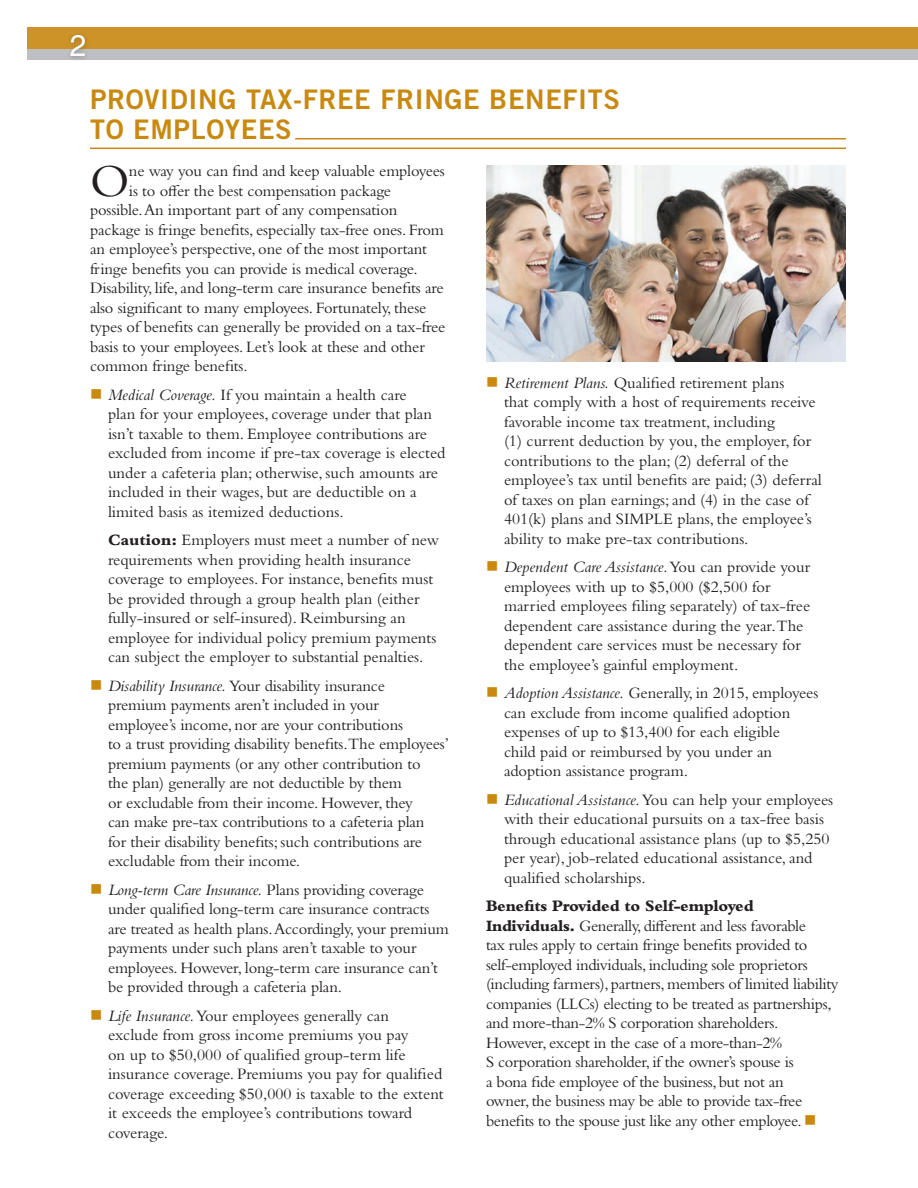
<style>
.page{position:relative;width:918px;height:1188px;background:#fff}
.page>*{position:absolute;margin:0;border:0;box-sizing:border-box;transform-origin:0 0}
.t1{font:47.85px "Bembo Std";color:#231f20}
.t2{font:30px "Helvetica LT Std";color:#fff}
.t3{font:27px/30px "Trade Gothic LT Std Bd 2";letter-spacing:.025em;color:#c8890e}
.t4{font:16.5px/19.5px "Bembo Std";letter-spacing:-.01em;color:#231f20}
.s1{color:#c8890e}
.s2{font-style:italic}
.s3{font-weight:800}
</style>
<div class="page">
<div style="left:27px;top:44px;width:891px;height:16px;background:#bebfc2"></div>
<div style="left:27px;top:27px;width:891px;height:22px;background:#cd9328"></div>
<hr style="left:295px;top:138px;width:551px;height:2px;background:#c8890e">
<hr style="left:90px;top:148px;width:756px;height:1px;background:#c8890e">
<div style="left:67px;top:31px;width:24px;height:31px;background:#231f20;opacity:.3"></div>
<img style="left:486px;top:165px;width:360px;height:197px">
<h2 class="t2" style="left:70px;top:28px;width:18px">2</h2>
<h3 class="t3" style="left:90px;top:84px;width:532px">PROVIDING TAX-FREE FRINGE BENEFITS<br>TO EMPLOYEES</h3>
<h1 class="t1" style="left:90px;top:153px;width:41px">O</h1>
<p class="t4" style="left:129px;top:161px;width:318px">ne way you can find and keep valuable employees</p>
<p class="t4" style="left:129px;top:180px;width:264px">is to offer the best compensation package</p>
<p class="t4" style="left:90px;top:200px;width:309px">possible. An important part of any compensation</p>
<p class="t4" style="left:90px;top:219px;width:355px">package is fringe benefits, especially tax-free ones. From</p>
<p class="t4" style="left:90px;top:239px;width:339px">an employee’s perspective, one of the most important</p>
<p class="t4" style="left:90px;top:258px;width:329px">fringe benefits you can provide is medical coverage.</p>
<p class="t4" style="left:90px;top:278px;width:355px">Disability, life, and long-term care insurance benefits are</p>
<p class="t4" style="left:90px;top:297px;width:338px">also significant to many employees. Fortunately, these</p>
<p class="t4" style="left:90px;top:317px;width:357px">types of benefits can generally be provided on a tax-free</p>
<p class="t4" style="left:90px;top:336px;width:336px">basis to your employees. Let’s look at these and other</p>
<p class="t4" style="left:90px;top:356px;width:159px">common fringe benefits.</p>
<p class="t4" style="left:108px;top:384px;width:339px;text-indent:-18px"><span class="s1">■</span> <span class="s2">Medical Coverage.</span> If you maintain a health care<br>plan for your employees, coverage under that plan isn’t taxable to them. Employee contributions are excluded from income if pre-tax coverage is elected under a cafeteria plan; otherwise, such amounts are included in their wages, but are deductible on a limited basis as itemized deductions.</p>
<p class="t4" style="left:108px;top:530px;width:333px"><span class="s3">Caution:</span> Employers must meet a number of new requirements when providing health insurance coverage to employees. For instance, benefits must be provided through a group health plan (either fully-insured or self-insured). Reimbursing an employee for individual policy premium payments can subject the employer to substantial penalties.</p>
<p class="t4" style="left:108px;top:675px;width:342px;text-indent:-18px"><span class="s1">■</span> <span class="s2">Disability Insurance.</span> Your disability insurance<br>premium payments aren’t included in your employee’s income, nor are your contributions<br>to a trust providing disability benefits.The employees’ premium payments (or any other contribution to<br>the plan) generally are not deductible by them<br>or excludable from their income. However, they<br>can make pre-tax contributions to a cafeteria plan<br>for their disability benefits; such contributions are excludable from their income.</p>
<p class="t4" style="left:108px;top:879px;width:342px;text-indent:-18px"><span class="s1">■</span> <span class="s2">Long-term Care Insurance.</span> Plans providing coverage under qualified long-term care insurance contracts are treated as health plans. Accordingly, your premium payments under such plans aren’t taxable to your employees. However, long-term care insurance can’t be provided through a cafeteria plan.</p>
<p class="t4" style="left:108px;top:1005px;width:337px;text-indent:-18px"><span class="s1">■</span> <span class="s2">Life Insurance.</span> Your employees generally can<br>exclude from gross income premiums you pay<br>on up to $50,000 of qualified group-term life insurance coverage. Premiums you pay for qualified coverage exceeding $50,000 is taxable to the extent it exceeds the employee’s contributions toward coverage.</p>
<p class="t4" style="left:504px;top:373px;width:319px;text-indent:-18px"><span class="s1">■</span> <span class="s2">Retirement Plans.</span> Qualified retirement plans<br>that comply with a host of requirements receive favorable income tax treatment, including<br>(1) current deduction by you, the employer, for contributions to the plan; (2) deferral of the employee’s tax until benefits are paid; (3) deferral of taxes on plan earnings; and (4) in the case of 401(k) plans and SIMPLE plans, the employee’s ability to make pre-tax contributions.</p>
<p class="t4" style="left:504px;top:557px;width:308px;text-indent:-18px"><span class="s1">■</span> <span class="s2">Dependent Care Assistance.</span> You can provide your employees with up to $5,000 ($2,500 for married employees filing separately) of tax-free dependent care assistance during the year.The dependent care services must be necessary for the employee’s gainful employment.</p>
<p class="t4" style="left:504px;top:683px;width:316px;text-indent:-18px"><span class="s1">■</span> <span class="s2">Adoption Assistance.</span> Generally, in 2015, employees can exclude from income qualified adoption expenses of up to $13,400 for each eligible<br>child paid or reimbursed by you under an adoption assistance program.</p>
<p class="t4" style="left:504px;top:790px;width:331px;text-indent:-18px"><span class="s1">■</span> <span class="s2">Educational Assistance.</span> You can help your employees with their educational pursuits on a tax-free basis through educational assistance plans (up to $5,250 per year), job-related educational assistance, and qualified scholarships.</p>
<p class="t4" style="left:486px;top:896px;width:354px"><span class="s3">Benefits Provided to Self-employed Individuals.</span> Generally, different and less favorable<br>tax rules apply to certain fringe benefits provided to self-employed individuals, including sole proprietors (including farmers), partners, members of limited liability companies (LLCs) electing to be treated as partnerships, and more-than-2% S corporation shareholders.<br>However, except in the case of a more-than-2%<br>S corporation shareholder, if the owner’s spouse is<br>a bona fide employee of the business, but not an<br>owner, the business may be able to provide tax-free benefits to the spouse just like any other employee. <span class="s1">■</span></p>
</div>
